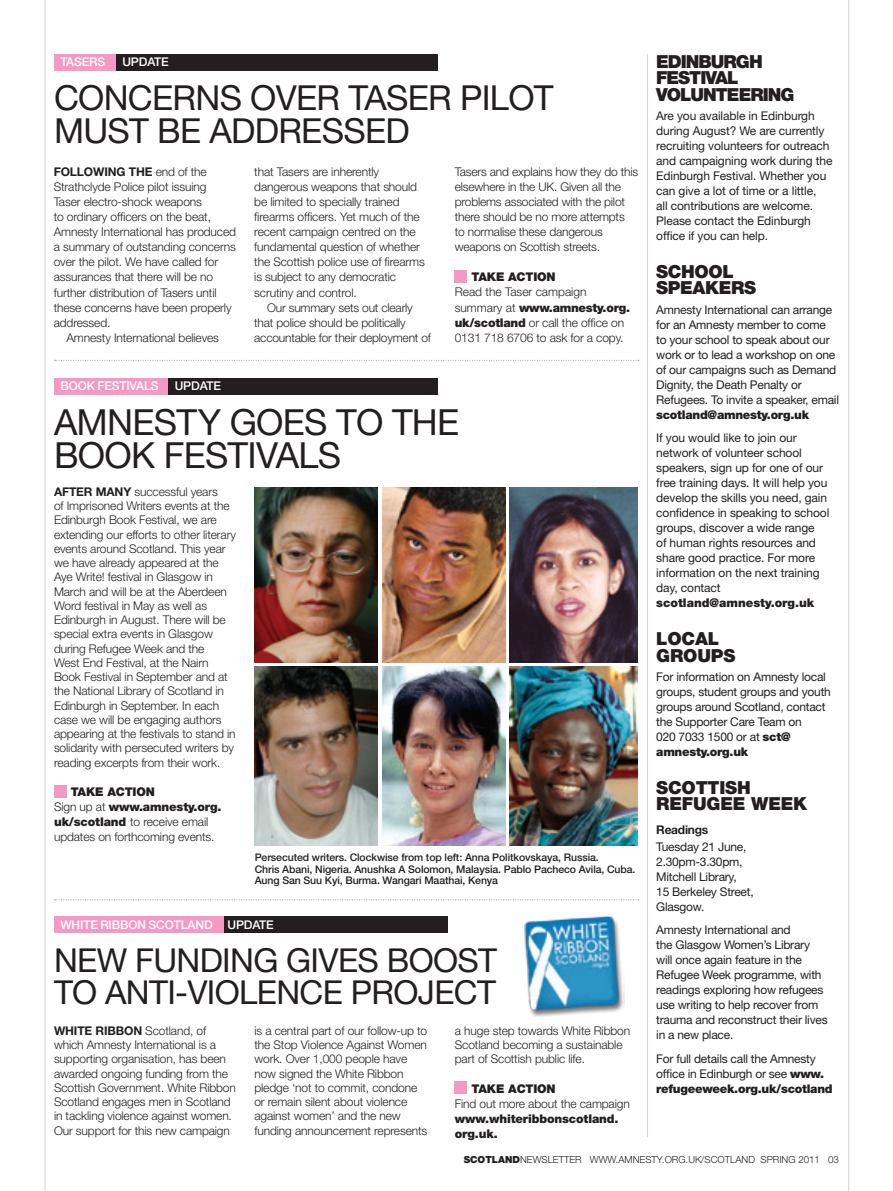
<style>
.page{position:relative;width:893px;height:1191px;background:#fff}
.page>*{position:absolute;margin:0;border:0;box-sizing:border-box;transform-origin:0 0}
.t1{font:36px "Helvetica Neue";letter-spacing:-.02em;color:#231f20}
.t2{font:34.5px "Helvetica Neue";letter-spacing:-.02em;color:#231f20}
.t3{font:33px/31.5px "Helvetica Neue";letter-spacing:-.02em;color:#231f20}
.t4{font:900 18px/16.5px "Helvetica Neue";letter-spacing:-.055em;color:#231f20}
.t5{font:900 18px/16.5px "Helvetica Neue";letter-spacing:-.01em;color:#231f20}
.t6{font:300 12px/14.2px "Helvetica Neue";letter-spacing:-.01em;color:#231f20}
.t7{font:12px/15px "Helvetica Neue";letter-spacing:-.02em;color:#231f20}
.t8{font:900 12px/15px "Helvetica Neue";letter-spacing:-.01em;color:#231f20}
.t9{font:500 12px "Helvetica Neue";letter-spacing:-.01em;color:#fff}
.t10{font:700 12px "Helvetica Neue";letter-spacing:-.02em;color:#231f20}
.t11{font:500 10.5px/11.2px "Helvetica Neue";letter-spacing:-.01em;color:#231f20}
.t12{font:300 9.75px "Helvetica Neue";color:#231f20}
.s1{font-weight:900}
.s2{font-weight:700}
</style>
<div class="page">
<div style="left:54px;top:785px;width:12px;height:12px;background:#f499c2"></div>
<div style="left:455px;top:1081px;width:12px;height:13px;background:#f499c2"></div>
<svg style="left:54px;top:360px;width:585px;height:1px"></svg>
<svg style="left:54px;top:899px;width:585px;height:1px"></svg>
<hr style="left:45px;top:0;width:1px;height:1191px;background:#d1d2d4">
<hr style="left:848px;top:0;width:1px;height:1191px;background:#d1d2d4">
<div style="left:54px;top:377px;width:155px;height:17px;background:#f499c2"></div>
<div style="left:168px;top:377px;width:269px;height:17px;background:#231f20"></div>
<hr style="left:647px;top:54px;width:1px;height:1083px;background:#d1d2d4">
<div style="left:455px;top:271px;width:12px;height:12px;background:#f499c2"></div>
<div style="left:54px;top:54px;width:62px;height:16px;background:#f499c2"></div>
<div style="left:116px;top:54px;width:321px;height:16px;background:#231f20"></div>
<div style="left:221px;top:916px;width:227px;height:17px;background:#231f20"></div>
<div style="left:54px;top:916px;width:169px;height:17px;background:#f499c2"></div>
<img style="left:524px;top:915px;width:101px;height:101px">
<img style="left:255px;top:488px;width:123px;height:174px">
<img style="left:510px;top:488px;width:127px;height:174px">
<img style="left:382px;top:488px;width:123px;height:174px">
<img style="left:382px;top:667px;width:123px;height:179px">
<img style="left:510px;top:667px;width:127px;height:179px">
<img style="left:255px;top:667px;width:123px;height:179px">
<h3 class="t4" style="left:656px;top:53px;width:140px">EDINBURGH<br>FESTIVAL<br>VOLUNTEERING</h3>
<p class="t7" style="left:656px;top:108px;width:178px">Are you available in Edinburgh during August? We are currently recruiting volunteers for outreach and campaigning work during the<br>Edinburgh Festival. Whether you can give a lot of time or a little,<br>all contributions are welcome.<br>Please contact the Edinburgh office if you can help.</p>
<h3 class="t4" style="left:656px;top:263px;width:26px">School speakers</h3>
<p class="t7" style="left:656px;top:302px;width:184px">Amnesty International can arrange for an Amnesty member to come to your school to speak about our work or to lead a workshop on one of our campaigns such as Demand<br>Dignity, the Death Penalty or<br>Refugees. To invite a speaker, email</p>
<p class="t8" style="left:656px;top:407px;width:154px">scotland@amnesty.org.uk</p>
<p class="t7" style="left:656px;top:430px;width:175px">If you would like to join our network of volunteer school speakers, sign up for one of our free training days. It will help you develop the skills you need, gain confidence in speaking to school groups, discover a wide range<br>of human rights resources and share good practice. For more information on the next training day, contact</p>
<p class="t8" style="left:656px;top:595px;width:160px">scotland@amnesty.org.uk</p>
<h3 class="t5" style="left:656px;top:630px;width:81px">LOCAL<br>GROUPS</h3>
<p class="t7" style="left:656px;top:669px;width:176px">For information on Amnesty local groups, student groups and youth groups around Scotland, contact the Supporter Care Team on<br>020 7033 1500 or at <span class="s1">sct@ amnesty.org.uk</span></p>
<h3 class="t4" style="left:656px;top:779px;width:27px">Scottish<br>Refugee</h3>
<p class="t9" style="left:60px;top:55px;width:46px">TASERS</p>
<p class="t9" style="left:122px;top:55px;width:46px">UPDATE</p>
<h2 class="t2" style="left:54px;top:77px;width:334px">CONCERNS OVER Taser</h2>
<h2 class="t2" style="left:460px;top:77px;width:95px">PILOT</h2>
<h2 class="t2" style="left:54px;top:110px;width:357px">MUST BE ADDRESSED</h2>
<p class="t6" style="left:54px;top:164px;width:184px;line-height:15px;text-indent:39px"><span class="s2">WING THE</span> end of the<br>Strathclyde Police pilot issuing<br>Taser electro-shock weapons<br>to ordinary officers on the beat,<br>Amnesty International has produced a summary of outstanding concerns over the pilot. We have called for assurances that there will be no further distribution of Tasers until these concerns have been properly addressed.</p>
<p class="t6" style="left:67px;top:330px;width:154px">Amnesty International believes</p>
<p class="t10" style="left:54px;top:165px;width:16px">FOLLO</p>
<p class="t6" style="left:254px;top:164px;width:172px;line-height:15px">that Tasers are inherently dangerous weapons that should be limited to specially trained firearms officers. Yet much of the recent campaign centred on the fundamental question of whether the Scottish police use of firearms is subject to any democratic scrutiny and control.</p>
<p class="t6" style="left:254px;top:299px;width:178px;line-height:15px;text-indent:13px">Our summary sets out clearly that police should be politically accountable for their deployment of</p>
<p class="t6" style="left:455px;top:164px;width:185px;line-height:15px">Tasers and explains how they do this elsewhere in the UK. Given all the problems associated with the pilot there should be no more attempts<br>to normalise these dangerous weapons on Scottish streets.</p>
<p class="t8" style="left:471px;top:270px;width:10px">take</p>
<p class="t8" style="left:508px;top:270px;width:9px">action</p>
<p class="t6" style="left:455px;top:284px;width:177px;line-height:15px">Read the Taser campaign summary at <span class="s1">www.amnesty.org. uk/scotland</span> or call the office on<br>0131 718 6706 to ask for a copy.</p>
<p class="t9" style="left:60px;top:378px;width:100px">BOOK FESTIVALS</p>
<p class="t9" style="left:175px;top:378px;width:47px">UPDATE</p>
<h1 class="t1" style="left:54px;top:401px;width:101px">Amnesty</h1>
<h1 class="t1" style="left:230px;top:401px;width:25px">goes</h1>
<h1 class="t1" style="left:336px;top:401px;width:79px">to the</h1>
<h1 class="t1" style="left:54px;top:434px;width:26px">book</h1>
<h1 class="t1" style="left:164px;top:434px;width:179px">FESTIVALS</h1>
<p class="t6" style="left:54px;top:484px;width:183px"><span class="s2">AFTER MANY</span> successful years<br>of Imprisoned Writers events at the Edinburgh Book Festival, we are extending our efforts to other literary events around Scotland. This year we have already appeared at the Aye Write! festival in Glasgow in March and will be at the Aberdeen Word festival in May as well as Edinburgh in August. There will be special extra events in Glasgow during Refugee Week and the<br>West End Festival, at the Nairn Book Festival in September and at the National Library of Scotland in Edinburgh in September. In each case we will be engaging authors appearing at the festivals to stand in solidarity with persecuted writers by reading excerpts from their work.</p>
<p class="t8" style="left:71px;top:784px;width:10px">take</p>
<p class="t6" style="left:54px;top:784px;width:169px;line-height:15px;text-indent:53px"><span class="s1">action<br></span>Sign up at <span class="s1">www.amnesty.org. uk/scotland</span> to receive email updates on forthcoming events.</p>
<h3 class="t4" style="left:751px;top:795px;width:31px">Week</h3>
<p class="t10" style="left:656px;top:822px;width:54px">Readings</p>
<p class="t7" style="left:656px;top:839px;width:99px">Tuesday 21 June,<br>2.30pm-3.30pm,<br>Mitchell Library,<br>15 Berkeley Street,<br>Glasgow.</p>
<p class="t7" style="left:656px;top:922px;width:173px">Amnesty International and<br>the Glasgow Women’s Library will once again feature in the<br>Refugee Week programme, with readings exploring how refugees use writing to help recover from trauma and reconstruct their lives in a new place.</p>
<p class="t7" style="left:656px;top:1051px;width:178px">For full details call the Amnesty office in Edinburgh or see <span class="s1">www. refugeeweek.org.uk/scotland</span></p>
<p class="t11" style="left:255px;top:852px;width:382px">Persecuted writers. Clockwise from top left: Anna Politkovskaya, Russia.<br>Chris Abani, Nigeria. Anushka A Solomon, Malaysia. Pablo Pacheco Avila, Cuba.<br>Aung San Suu Kyi, Burma. Wangari Maathai, Kenya</p>
<p class="t9" style="left:60px;top:917px;width:214px">WHITE RIBBON SCOTLAND UPDATE</p>
<h3 class="t3" style="left:54px;top:944px;width:445px">NEW FUN DING GIVES BOOST<br>TO ANTI-VIOLENCE PROJECT</h3>
<p class="t6" style="left:54px;top:1023px;width:183px"><span class="s2">WHITE RIBBON</span> Scotland, of which Amnesty International is a supporting organisation, has been awarded ongoing funding from the Scottish Government. White Ribbon Scotland engages men in Scotland in tackling violence against women.<br>Our support for this new campaign</p>
<p class="t6" style="left:254px;top:1023px;width:174px">is a central part of our follow-up to the Stop Violence Against Women work. Over 1,000 people have now signed the White Ribbon pledge ‘not to commit, condone or remain silent about violence against women’ and the new funding announcement represents</p>
<p class="t6" style="left:455px;top:1023px;width:177px">a huge step towards White Ribbon<br>Scotland becoming a sustainable part of Scottish public life.</p>
<p class="t8" style="left:471px;top:1080px;width:10px">take</p>
<p class="t8" style="left:508px;top:1080px;width:9px">action</p>
<p class="t6" style="left:455px;top:1096px;width:176px">Find out more about the campaign</p>
<p class="t8" style="left:455px;top:1110px;width:165px">www.whiteribbonscotland. org.uk.</p>
<p class="t12" style="left:464px;top:1153px;width:261px"><span class="s1">SCOTLAND</span>newsletter www.amnesty.org.uk/SCOTLAN</p>
<p class="t12" style="left:748px;top:1153px;width:92px">D Spring 2011 03</p>
</div>
